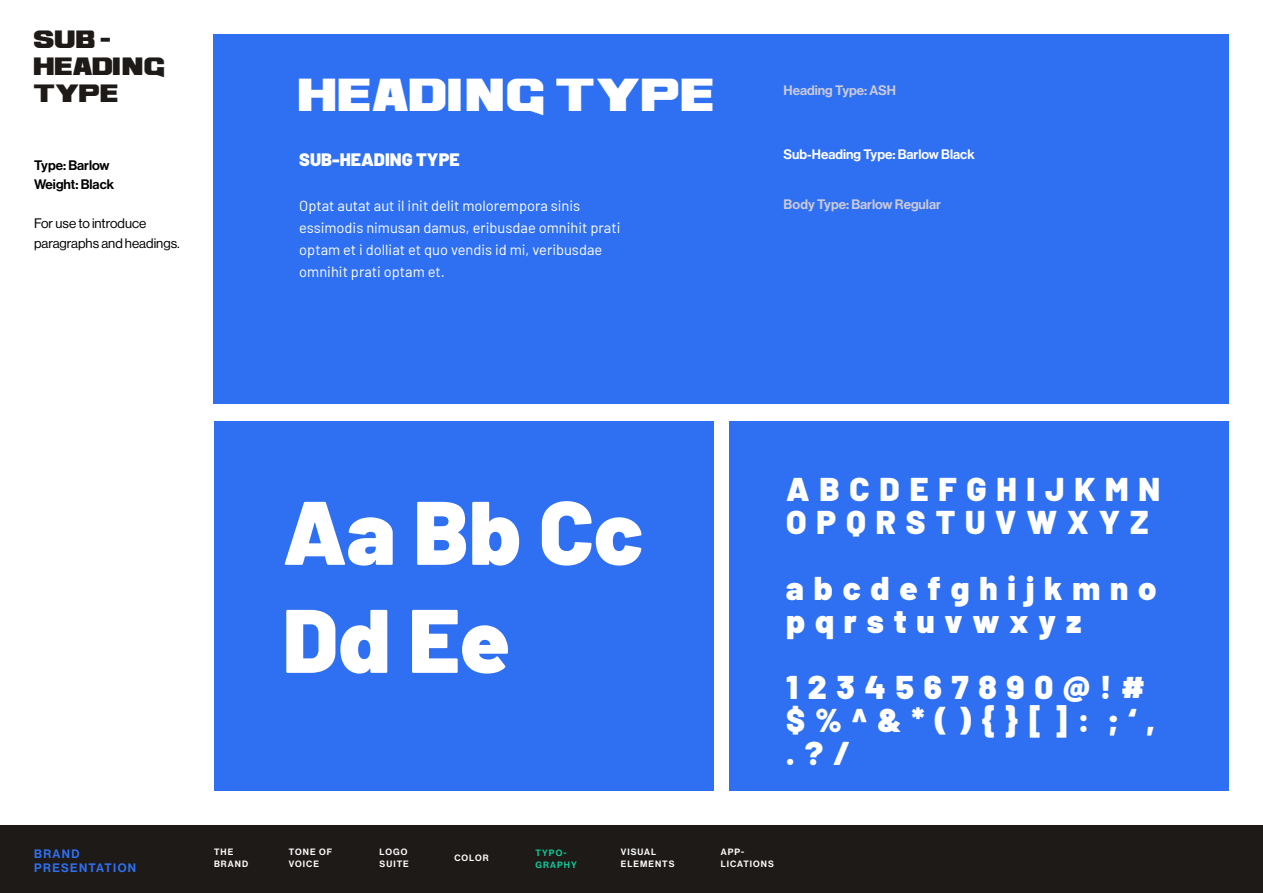
<style>
.page{position:relative;width:1263px;height:893px;background:#fff}
.page>*{position:absolute;margin:0;border:0;box-sizing:border-box;transform-origin:0 0}
.t1{font:900 90px "Barlow";color:#fff}
.t2{font:36px "Ash";color:#fff}
.t3{font:900 32.85px/32.8px "Barlow";color:#fff}
.Heading_Type{font:19.5px/27px "Ash";letter-spacing:-.02em;color:#1e1a18}
.t4{font:900 18px "Barlow";color:#fff}
.t5{font:14.7px/22px "Barlow";color:#fff}
.Body_Type{font:13.5px/19.5px "N Haas Grotesk DS Pro 55 Rg";color:#000}
.t6{font:13.5px "N Haas Grotesk DS Pro 65 Md";color:#cbcadb}
.t7{font:13.5px "N Haas Grotesk DS Pro 65 Md";color:#fff}
.Body_Type-2{font:13.5px "N Haas Grotesk DS Pro 65 Md";color:#000}
.t8{font:12px "N Haas Grotesk DS Pro 65 Md";letter-spacing:.115em;color:#2f70f2}
.t9{font:9px/12px "N Haas Grotesk DS Pro 65 Md";letter-spacing:.115em;color:#fff}
.t10{font:9px/12px "N Haas Grotesk DS Pro 65 Md";letter-spacing:.115em;color:#0cce9c}
</style>
<div class="page">
<div style="left:729px;top:421px;width:500px;height:370px;background:#2f70f2"></div>
<div style="left:214px;top:421px;width:499px;height:370px;background:#2f70f2"></div>
<div style="left:214px;top:34px;width:1015px;height:370px;background:#2f70f2"></div>
<div style="left:0;top:825px;width:1263px;height:68px;background:#1e1a18"></div>
<p class="Heading_Type" style="left:34px;top:27px;width:133px">SUB -<br>HEADING<br>TYPE</p>
<p class="Body_Type-2" style="left:34px;top:157px;width:77px">Type: Barlow</p>
<p class="Body_Type-2" style="left:34px;top:177px;width:82px">Weight: Black</p>
<p class="Body_Type" style="left:34px;top:214px;width:147px">For use to introduce paragraphs and headings.</p>
<p class="t2" style="left:299px;top:74px;width:418px">HEADING TYPE</p>
<p class="t4" style="left:299px;top:146px;width:162px">SUB-HEADING TYPE</p>
<p class="t5" style="left:299px;top:194px;width:323px">Optat autat aut il init delit molorempora sinis essimodis nimusan damus, eribusdae omnihit prati optam et i dolliat et quo vendis id mi, veribusdae omnihit prati optam et.</p>
<p class="t6" style="left:784px;top:82px;width:114px">Heading Type: ASH</p>
<p class="t7" style="left:784px;top:146px;width:193px">Sub-Heading Type: Barlow Black</p>
<p class="t6" style="left:784px;top:196px;width:159px">Body Type: Barlow Regular</p>
<p class="t8" style="left:34px;top:846px;width:47px">BRAND</p>
<p class="t8" style="left:34px;top:861px;width:104px">PRESENTATION</p>
<p class="t1" style="left:283px;top:465px;width:362px">Aa Bb Cc</p>
<p class="t1" style="left:283px;top:573px;width:228px">Dd Ee</p>
<p class="t3" style="left:786px;top:471px;width:376px">A B C D E F G H I J K M N<br>O P Q R S T U V W X Y Z</p>
<p class="t3" style="left:786px;top:569px;width:372px">a b c d e f g h i j k m n o p q r s t u v w x y z</p>
<p class="t3" style="left:786px;top:668px;width:371px">1 2 3 4 5 6 7 8 9 0 @ ! # $ % ^ &amp; * ( ) { } [ ] : ; ‘ , . ? /</p>
<p class="t9" style="left:289px;top:846px;width:45px">TONE OF<br>VOICE</p>
<p class="t10" style="left:535px;top:846px;width:43px">TYPO-<br>GRAPHY</p>
<p class="t9" style="left:721px;top:846px;width:55px">APP-<br>LICATIONS</p>
<p class="t9" style="left:380px;top:846px;width:31px">LOGO<br>SUITE</p>
<p class="t9" style="left:214px;top:846px;width:36px">THE<br>BRAND</p>
<p class="t9" style="left:454px;top:852px;width:36px">COLOR</p>
<p class="t9" style="left:621px;top:846px;width:55px">VISUAL<br>ELEMENTS</p>
</div>
